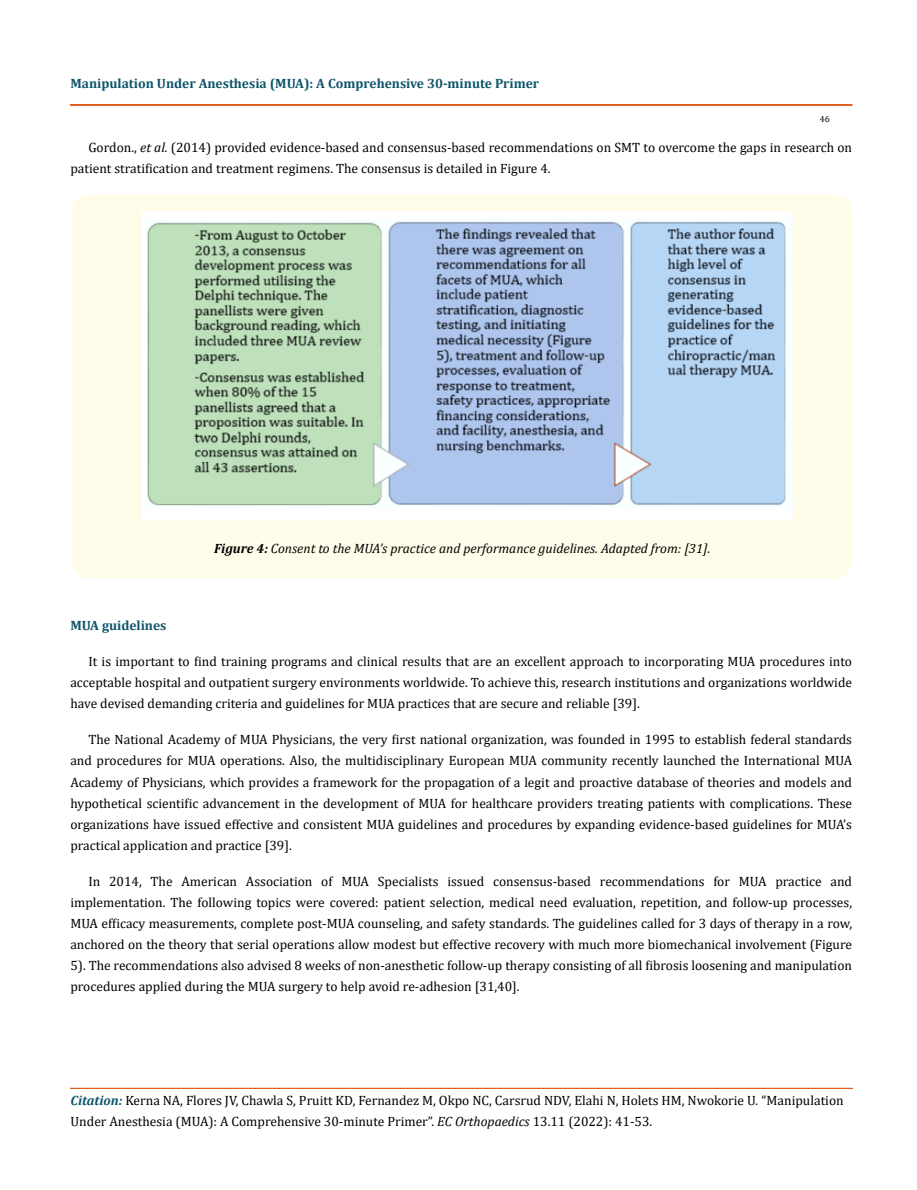
<style>
.page{position:relative;width:917px;height:1190px;background:#fff}
.page>*{position:absolute;margin:0;border:0;box-sizing:border-box;transform-origin:0 0}
.t1{font:13.5px/21px "Cambria";color:#000;text-align:justify}
.t2{font:700 13.5px "Cambria";color:#0e546a}
.t3{font:italic 13.5px "Cambria";color:#000}
.t4{font:9px "Cambria";color:#000}
.s1{font-style:italic}
.s2{font-weight:700}
.s3{font-weight:700;font-style:italic;color:#0e546a}
</style>
<div class="page">
<div style="left:70px;top:105px;width:782px;height:1px;border:1px solid #e05d1a"></div>
<div style="left:70px;top:1088px;width:782px;height:1px;border:1px solid #e05d1a"></div>
<div style="left:71px;top:195px;width:781px;height:383px;background:#fffde9;border-radius:18px"></div>
<img style="left:142px;top:211px;width:650px;height:308px">
<p class="t2" style="left:70px;top:74px;width:470px">Manipulation Under Anesthesia (MUA): A Comprehensive 30-minute Primer</p>
<p class="t4" style="left:819px;top:114px;width:11px">46</p>
<p class="t1" style="left:70px;top:137px;width:783px;text-indent:18px">Gordon., <span class="s1">et al.</span> (2014) provided evidence-based and consensus-based recommendations on SMT to overcome the gaps in research on patient stratification and treatment regimens. The consensus is detailed in Figure 4.</p>
<p class="t3" style="left:214px;top:539px;width:498px"><span class="s2">Figure 4:</span> Consent to the MUA’s practice and performance guidelines. Adapted from: [31].</p>
<p class="t2" style="left:70px;top:616px;width:98px">MUA guidelines</p>
<p class="t1" style="left:70px;top:651px;width:783px;text-indent:18px">It is important to find training programs and clinical results that are an excellent approach to incorporating MUA procedures into acceptable hospital and outpatient surgery environments worldwide. To achieve this, research institutions and organizations worldwide have devised demanding criteria and guidelines for MUA practices that are secure and reliable [39].</p>
<p class="t1" style="left:70px;top:729px;width:783px;text-indent:18px">The National Academy of MUA Physicians, the very first national organization, was founded in 1995 to establish federal standards and procedures for MUA operations. Also, the multidisciplinary European MUA community recently launched the International MUA Academy of Physicians, which provides a framework for the propagation of a legit and proactive database of theories and models and hypothetical scientific advancement in the development of MUA for healthcare providers treating patients with complications. These organizations have issued effective and consistent MUA guidelines and procedures by expanding evidence-based guidelines for MUA’s practical application and practice [39].</p>
<p class="t1" style="left:70px;top:870px;width:783px;text-indent:18px">In 2014, The American Association of MUA Specialists issued consensus-based recommendations for MUA practice and implementation. The following topics were covered: patient selection, medical need evaluation, repetition, and follow-up processes, MUA efficacy measurements, complete post-MUA counseling, and safety standards. The guidelines called for 3 days of therapy in a row, anchored on the theory that serial operations allow modest but effective recovery with much more biomechanical involvement (Figure 5). The recommendations also advised 8 weeks of non-anesthetic follow-up therapy consisting of all fibrosis loosening and manipulation procedures applied during the MUA surgery to help avoid re-adhesion [31,40].</p>
<p class="t1" style="left:71px;top:1089px;width:774px"><span class="s3">Citation:</span> Kerna NA, Flores JV, Chawla S, Pruitt KD, Fernandez M, Okpo NC, Carsrud NDV, Elahi N, Holets HM, Nwokorie U<span class="s1">.</span> “Manipulation<br>Under Anesthesia (MUA): A Comprehensive 30-minute Primer”. <span class="s1">EC Orthopaedics</span> 13.11 (2022): 41-53.</p>
</div>
